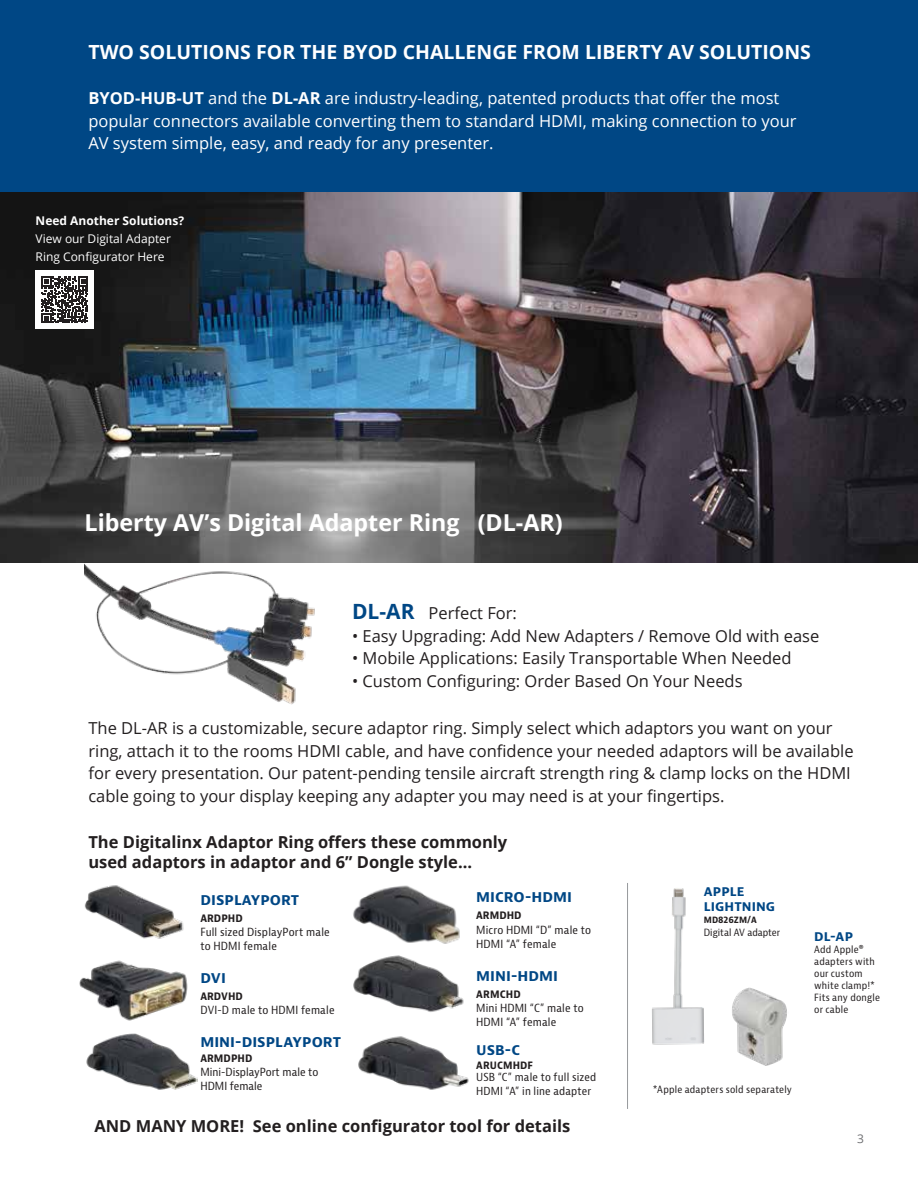
<style>
.page{position:relative;width:918px;height:1188px;background:#fff}
.page>*{position:absolute;margin:0;border:0;box-sizing:border-box;transform-origin:0 0}
.t1{font:700 23.25px "Open Sans";color:#fff}
.t2{font:700 19.5px "Open Sans";color:#fff}
.t3{font:16.5px/22.5px "Open Sans";color:#231f20}
.t4{font:16.5px/22.5px "Open Sans";color:#fff}
.t5{font:700 16.5px/19.8px "Open Sans";color:#231f20}
.t6{font:700 14.25px "Bernina Sans";color:#004785}
.t7{font:700 12.75px/15px "Bernina Sans";letter-spacing:.005em;color:#004785}
.t8{font:12px/18px "Open Sans";color:#fff}
.t9{font:700 12px "Open Sans";color:#fff}
.t10{font:12px "Open Sans";color:#6d6e71}
.t11{font:condensed 10.95px/14.2px "Bernina Sans";letter-spacing:.01em;color:#231f20}
.t12{font:700 condensed 10.95px "Bernina Sans";color:#231f20}
.t13{font:condensed 10.8px/14.2px "Bernina Sans";letter-spacing:.015em;color:#231f20}
.t14{font:700 condensed 10.8px "Bernina Sans";letter-spacing:.01em;color:#231f20}
.t15{font:condensed 9.75px/12px "Bernina Sans";letter-spacing:.02em;color:#231f20}
.t16{font:condensed 9.75px "Bernina Sans";color:#231f20}
.t17{font:700 condensed 9.3px "Bernina Sans";color:#231f20}
.s1{font-weight:700}
.s2{font-weight:700;font-size:21px;color:#004785}
</style>
<div class="page">
<img style="left:0;top:191px;width:918px;height:371px">
<img style="left:85px;top:555px;width:233px;height:150px">
<div style="left:0;top:0;width:918px;height:191px;background:#004785"></div>
<img style="left:353px;top:885px;width:107px;height:59px">
<img style="left:353px;top:955px;width:111px;height:57px">
<img style="left:86px;top:1033px;width:111px;height:57px">
<img style="left:84px;top:885px;width:100px;height:54px">
<img style="left:79px;top:960px;width:109px;height:61px">
<div style="left:36px;top:271px;width:58px;height:58px;background:#fff"></div>
<svg style="left:41px;top:276px;width:47px;height:47px"></svg>
<img style="left:652px;top:888px;width:52px;height:157px">
<img style="left:732px;top:987px;width:55px;height:79px">
<hr style="left:627px;top:883px;width:1px;height:226px;background:#97999c">
<img style="left:358px;top:1036px;width:111px;height:54px">
<p class="t2" style="left:88px;top:38px;width:724px">TWO SOLUTIONS FOR THE BYOD CHALLENGE FROM LIBERTY AV SOLUTIONS</p>
<p class="t4" style="left:88px;top:87px;width:710px"><span class="s1">BYOD-HUB-UT</span> and the <span class="s1">DL-AR</span> are industry-leading, patented products that offer the most popular connectors available converting them to standard HDMI, making connection to your<br>AV system simple, easy, and ready for any presenter.</p>
<p class="t9" style="left:36px;top:212px;width:150px">Need Another Solutions?</p>
<p class="t8" style="left:36px;top:230px;width:137px">View our Digital Adapter<br>Ring Configurator Here</p>
<h1 class="t1" style="left:85px;top:506px;width:480px">Liberty AV’s Digital Adapter Ring (DL-AR)</h1>
<p class="t3" style="left:352px;top:602px;width:166px"><span class="s2">DL-AR</span> Perfect For:</p>
<p class="t3" style="left:352px;top:624px;width:469px">• Easy Upgrading: Add New Adapters / Remove Old with ease</p>
<p class="t3" style="left:352px;top:647px;width:441px">• Mobile Applications: Easily Transportable When Needed</p>
<p class="t3" style="left:352px;top:669px;width:392px">• Custom Configuring: Order Based On Your Needs</p>
<p class="t3" style="left:88px;top:716px;width:767px">The DL-AR is a customizable, secure adaptor ring. Simply select which adaptors you want on your ring, attach it to the rooms HDMI cable, and have confidence your needed adaptors will be available for every presentation. Our patent-pending tensile aircraft strength ring &amp; clamp locks on the HDMI cable going to your display keeping any adapter you may need is at your fingertips.</p>
<p class="t5" style="left:88px;top:832px;width:420px">The Digitalinx Adaptor Ring offers these commonly used adaptors in adaptor and 6” Dongle style...</p>
<p class="t6" style="left:476px;top:888px;width:97px">MICRO-HDMI</p>
<p class="t12" style="left:476px;top:908px;width:47px">ARMDHD</p>
<p class="t11" style="left:476px;top:923px;width:116px">Micro HDMI “D” male to<br>HDMI “A” female</p>
<p class="t6" style="left:476px;top:966px;width:83px">MINI-HDMI</p>
<p class="t12" style="left:476px;top:987px;width:46px">ARMCHD</p>
<p class="t11" style="left:476px;top:1001px;width:109px">Mini HDMI “C” male to<br>HDMI “A” female</p>
<p class="t6" style="left:476px;top:1040px;width:45px">USB-C</p>
<p class="t14" style="left:476px;top:1058px;width:58px">ARUCMHDF</p>
<p class="t13" style="left:476px;top:1070px;width:121px">USB “C” male to full sized<br>HDMI “A” in line adapter</p>
<p class="t6" style="left:200px;top:890px;width:100px">DISPLAYPORT</p>
<p class="t12" style="left:200px;top:911px;width:44px">ARDPHD</p>
<p class="t11" style="left:200px;top:925px;width:131px">Full sized DisplayPort male to HDMI female</p>
<p class="t6" style="left:200px;top:969px;width:27px">DVI</p>
<p class="t12" style="left:200px;top:989px;width:44px">ARDVHD</p>
<p class="t11" style="left:200px;top:1004px;width:136px">DVI-D male to HDMI female</p>
<p class="t6" style="left:200px;top:1033px;width:142px">MINI-DISPLAYPORT</p>
<p class="t12" style="left:200px;top:1051px;width:53px">ARMDPHD</p>
<p class="t11" style="left:200px;top:1065px;width:119px">Mini-DisplayPort male to<br>HDMI female</p>
<p class="t5" style="left:94px;top:1116px;width:477px">AND MANY MORE! See online configurator tool for details</p>
<p class="t7" style="left:704px;top:884px;width:73px">APPLE<br>LIGHTNING</p>
<p class="t17" style="left:704px;top:914px;width:54px">MD826ZM/A</p>
<p class="t16" style="left:704px;top:926px;width:78px">Digital AV adapter</p>
<p class="t7" style="left:814px;top:929px;width:40px">DL-AP</p>
<p class="t15" style="left:814px;top:944px;width:67px">Add Apple® adapters with our custom white clamp!*<br>Fits any dongle or cable</p>
<p class="t15" style="left:653px;top:1084px;width:141px">*Apple adapters sold separately</p>
<p class="t10" style="left:857px;top:1131px;width:8px">3</p>
</div>
